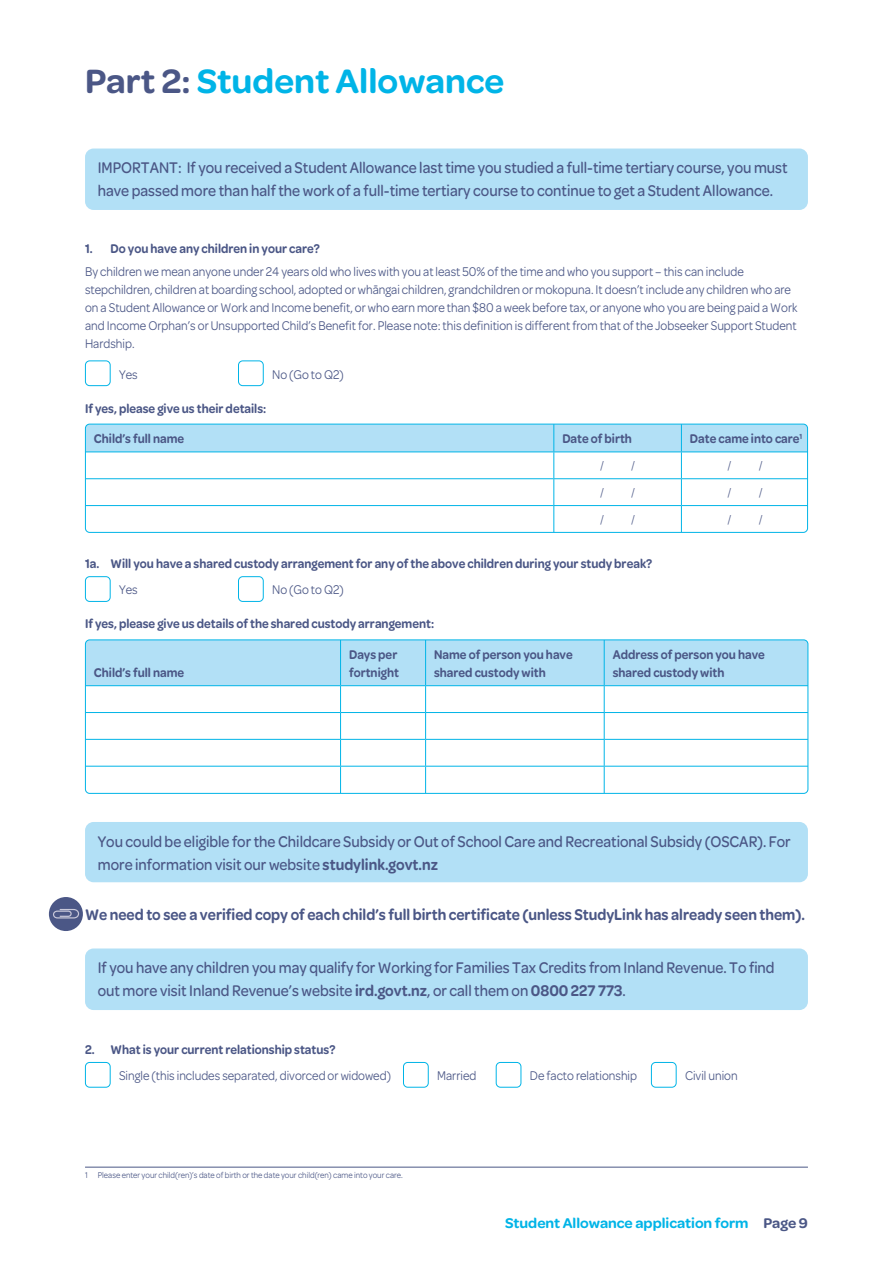
<style>
.page{position:relative;width:893px;height:1263px;background:#fff}
.page>*{position:absolute;margin:0;border:0;box-sizing:border-box;transform-origin:0 0}
.Head_1{font:600 36px "Omnes";color:#00b4e7}
.Call_outs{font:500 16.5px/22.5px "Omnes";color:#4b5786;scale:.9 1}
.Head_4{font:600 16.5px "Omnes";color:#4b5786;scale:.9 1}
.t1{font:600 15px "Omnes";color:#00b4e7}
.Body{font:13.5px/18px "Omnes";color:#4b5786;scale:.9 1}
.Body-2{font:600 13.5px/18px "Omnes";color:#4b5786;scale:.9 1}
.Body_semibold{font:600 13.5px "Omnes";color:#4b5786;scale:.9 1}
.t2{font:13.5px "Minion Pro";color:#4b5786;scale:.9 1}
.Footnotes{font:9px "Omnes";color:#4b5786;scale:.9 1}
.s1{color:#4b5786}
.s2{font-weight:600}
</style>
<div class="page">
<div style="left:85px;top:149px;width:723px;height:61px;background:#b2e0f6;border-radius:9px"></div>
<div style="left:85px;top:360px;width:26px;height:26px;border:1px solid #00b4e7;border-radius:4px"></div>
<div style="left:238px;top:360px;width:26px;height:26px;border:1px solid #00b4e7;border-radius:4px"></div>
<svg style="left:85px;top:424px;width:722px;height:107px"></svg>
<div style="left:85px;top:424px;width:723px;height:109px;border:1px solid #00b4e7;border-radius:4px"></div>
<div style="left:85px;top:576px;width:26px;height:26px;border:1px solid #00b4e7;border-radius:4px"></div>
<div style="left:238px;top:576px;width:26px;height:26px;border:1px solid #00b4e7;border-radius:4px"></div>
<svg style="left:87px;top:641px;width:721px;height:152px"></svg>
<hr style="left:85px;top:685px;width:256px;height:1px;background:#00b4e7">
<hr style="left:341px;top:685px;width:85px;height:1px;background:#00b4e7">
<hr style="left:426px;top:685px;width:178px;height:1px;background:#00b4e7">
<hr style="left:604px;top:685px;width:204px;height:1px;background:#00b4e7">
<div style="left:85px;top:639px;width:723px;height:155px;border:1px solid #00b4e7;border-radius:4px"></div>
<div style="left:85px;top:822px;width:723px;height:60px;background:#b2e0f6;border-radius:9px"></div>
<div style="left:85px;top:948px;width:723px;height:62px;background:#b2e0f6;border-radius:9px"></div>
<div style="left:85px;top:1062px;width:26px;height:25px;border:1px solid #00b4e7;border-radius:4px"></div>
<div style="left:403px;top:1062px;width:26px;height:25px;border:1px solid #00b4e7;border-radius:4px"></div>
<div style="left:496px;top:1062px;width:25px;height:25px;border:1px solid #00b4e7;border-radius:4px"></div>
<div style="left:651px;top:1062px;width:25px;height:25px;border:1px solid #00b4e7;border-radius:4px"></div>
<hr style="left:85px;top:1167px;width:723px;height:1px;background:#4b5786">
<div style="left:49px;top:897px;width:34px;height:34px;background:#4b5786;border-radius:50%"></div>
<svg style="left:53px;top:909px;width:26px;height:9px"></svg>
<p class="Head_1" style="left:85px;top:55px;width:421px"><span class="s1">Part 2:</span> Student Allowance</p>
<p class="Call_outs" style="left:98px;top:156px;width:768px">IMPORTANT: If you received a Student Allowance last time you studied a full-time tertiary course, you must have passed more than half the work of a full-time tertiary course to continue to get a Student Allowance.</p>
<p class="Body-2" style="left:85px;top:239px;width:262px">1. Do you have any children in your care?</p>
<p class="Body" style="left:85px;top:261px;width:793px">By children we mean anyone under 24 years old who lives with you at least 50% of the time and who you support – this can include stepchildren, children at boarding school, adopted or wha¯ngai children, grandchildren or mokopuna. It doesn’t include any children who are on a Student Allowance or Work and Income benefit, or who earn more than $80 a week before tax, or anyone who you are being paid a Work and Income Orphan’s or Unsupported Child’s Benefit for. Please note: this definition is different from that of the Jobseeker Support Student Hardship.</p>
<p class="Body" style="left:119px;top:364px;width:22px">Yes</p>
<p class="Body" style="left:272px;top:364px;width:81px">No (Go to Q2)</p>
<p class="Body_semibold" style="left:85px;top:398px;width:203px">If yes, please give us their details:</p>
<p class="Body-2" style="left:94px;top:429px;width:102px">Child’s full name</p>
<p class="Body-2" style="left:562px;top:429px;width:79px">Date of birth</p>
<p class="Body-2" style="left:690px;top:429px;width:126px">Date came into care<sup>1</sup></p>
<p class="t2" style="left:600px;top:457px;width:6px">/</p>
<p class="t2" style="left:631px;top:457px;width:6px">/</p>
<p class="t2" style="left:728px;top:457px;width:6px">/</p>
<p class="t2" style="left:759px;top:457px;width:6px">/</p>
<p class="t2" style="left:600px;top:484px;width:6px">/</p>
<p class="t2" style="left:631px;top:484px;width:6px">/</p>
<p class="t2" style="left:728px;top:484px;width:6px">/</p>
<p class="t2" style="left:759px;top:484px;width:6px">/</p>
<p class="t2" style="left:600px;top:510px;width:6px">/</p>
<p class="t2" style="left:631px;top:510px;width:6px">/</p>
<p class="t2" style="left:728px;top:510px;width:6px">/</p>
<p class="t2" style="left:759px;top:510px;width:6px">/</p>
<p class="Body-2" style="left:85px;top:553px;width:632px">1a. Will you have a shared custody arrangement for any of the above children during your study break?</p>
<p class="Body" style="left:119px;top:580px;width:22px">Yes</p>
<p class="Body" style="left:272px;top:580px;width:81px">No (Go to Q2)</p>
<p class="Body-2" style="left:85px;top:614px;width:389px">If yes, please give us details of the shared custody arrangement:</p>
<p class="Body-2" style="left:94px;top:663px;width:102px">Child’s full name</p>
<p class="Body-2" style="left:349px;top:645px;width:57px">Days per fortnight</p>
<p class="Body-2" style="left:434px;top:645px;width:156px">Name of person you have shared custody with</p>
<p class="Body-2" style="left:613px;top:645px;width:171px">Address of person you have shared custody with</p>
<p class="Call_outs" style="left:98px;top:829px;width:771px">You could be eligible for the Childcare Subsidy or Out of School Care and Recreational Subsidy (OSCAR). For more information visit our website <span class="s2">studylink.govt.nz</span></p>
<p class="Head_4" style="left:85px;top:903px;width:801px">We need to see a verified copy of each child’s full birth certificate (unless StudyLink has already seen them).</p>
<p class="Call_outs" style="left:98px;top:956px;width:754px">If you have any children you may qualify for Working for Families Tax Credits from Inland Revenue. To find out more visit Inland Revenue’s website <span class="s2">ird.govt.nz</span>, or call them on <span class="s2">0800 227 773</span>.</p>
<p class="Body-2" style="left:85px;top:1039px;width:280px">2. What is your current relationship status?</p>
<p class="Body" style="left:119px;top:1066px;width:304px">Single (this includes separated, divorced or widowed)</p>
<p class="Body" style="left:437px;top:1066px;width:45px">Married</p>
<p class="Body" style="left:530px;top:1066px;width:121px">De facto relationship</p>
<p class="Body" style="left:685px;top:1066px;width:60px">Civil union</p>
<p class="Footnotes" style="left:85px;top:1169px;width:355px">1 Please enter your child(ren)’s date of birth or the date your child(ren) came into your care.</p>
<p class="t1" style="left:505px;top:1212px;width:304px">Student Allowance application form <span class="s1">Page 9</span></p>
</div>
